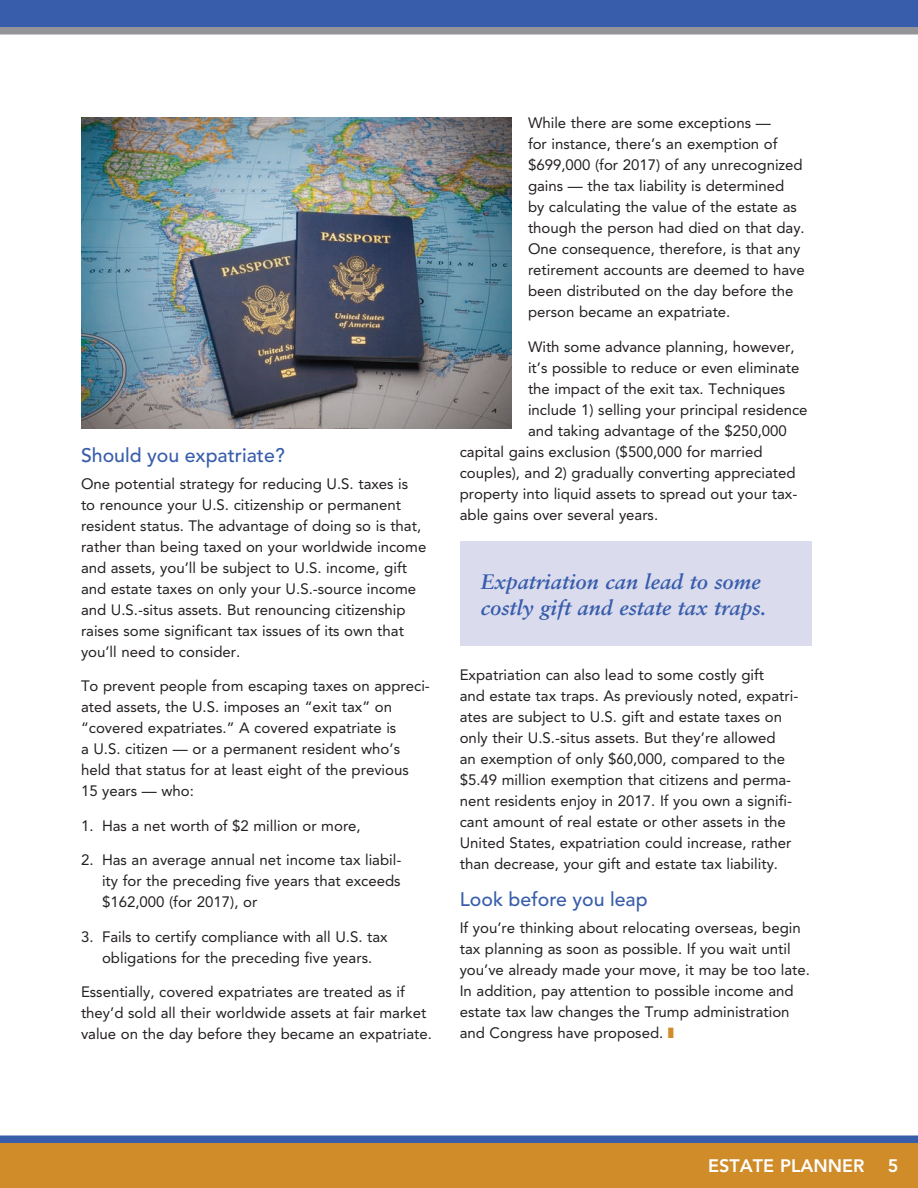
<style>
.page{position:relative;width:918px;height:1188px;background:#fff}
.page>*{position:absolute;margin:0;border:0;box-sizing:border-box;transform-origin:0 0}
.t1{font:italic 700 21px/25.2px "Sabon LT Std";color:#385dab}
.t2{font:500 19.5px "Avenir LT Std";color:#385dab}
.t3{font:800 18px "Avenir LT Std";color:#fff}
.t4{font:15px/21px "Avenir LT Std";color:#231f20}
.s1{color:#d08c29}
</style>
<div class="page">
<div style="left:0;top:0;width:918px;height:27px;background:#385dab"></div>
<div style="left:0;top:27px;width:918px;height:7px;background:#939598"></div>
<div style="left:0;top:1136px;width:918px;height:7px;background:#385dab"></div>
<div style="left:0;top:1143px;width:918px;height:45px;background:#d08c29"></div>
<div style="left:460px;top:542px;width:352px;height:104px;background:#dadcee"></div>
<img style="left:81px;top:117px;width:431px;height:311px">
<h2 class="t2" style="left:81px;top:444px;width:205px">Should you expatriate?</h2>
<p class="t4" style="left:81px;top:473px;width:347px">One potential strategy for reducing U.S. taxes is<br>to renounce your U.S. citizenship or permanent resident status. The advantage of doing so is that, rather than being taxed on your worldwide income and assets, you’ll be subject to U.S. income, gift and estate taxes on only your U.S.-source income and U.S.-situs assets. But renouncing citizenship raises some significant tax issues of its own that you’ll need to consider.</p>
<p class="t4" style="left:81px;top:676px;width:350px">To prevent people from escaping taxes on appreci&shy;ated assets, the U.S. imposes an “exit tax” on “covered expatriates.” A covered expatriate is<br>a U.S. citizen — or a permanent resident who’s held that status for at least eight of the previous<br>15 years — who:</p>
<p class="t4" style="left:81px;top:815px;width:281px">1. Has a net worth of $2 million or more,</p>
<p class="t4" style="left:102px;top:850px;width:301px;text-align:justify;text-indent:-21px">2. Has an average annual net income tax liabil&shy;ity for the preceding five years that exceeds $162,000 (for 2017), or</p>
<p class="t4" style="left:81px;top:926px;width:308px;text-align:center">3. Fails to certify compliance with all U.S. tax obligations for the preceding five years.</p>
<p class="t4" style="left:81px;top:982px;width:353px">Essentially, covered expatriates are treated as if they’d sold all their worldwide assets at fair market value on the day before they became an expatriate.</p>
<p class="t4" style="left:528px;top:113px;width:278px">While there are some exceptions —<br>for instance, there’s an exemption of $699,000 (for 2017) of any unrecognized gains — the tax liability is determined<br>by calculating the value of the estate as though the person had died on that day.<br>One consequence, therefore, is that any retirement accounts are deemed to have been distributed on the day before the person became an expatriate.</p>
<p class="t4" style="left:528px;top:336px;width:268px">With some advance planning, however,</p>
<p class="t4" style="left:528px;top:357px;width:273px">it’s possible to reduce or even eliminate</p>
<p class="t4" style="left:528px;top:378px;width:259px">the impact of the exit tax. Techniques</p>
<p class="t4" style="left:528px;top:399px;width:281px">include 1) selling your principal residence</p>
<p class="t4" style="left:528px;top:420px;width:260px">and taking advantage of the $250,000</p>
<p class="t4" style="left:460px;top:441px;width:304px">capital gains exclusion ($500,000 for married</p>
<p class="t4" style="left:460px;top:462px;width:337px">couples), and 2) gradually converting appreciated</p>
<p class="t4" style="left:460px;top:483px;width:339px">property into liquid assets to spread out your tax-</p>
<p class="t4" style="left:460px;top:504px;width:200px">able gains over several years.</p>
<h1 class="t1" style="left:481px;top:569px;width:287px">Expatriation can lead to some costly gift and estate tax traps.</h1>
<p class="t4" style="left:460px;top:665px;width:340px">Expatriation can also lead to some costly gift<br>and estate tax traps. As previously noted, expatri&shy;ates are subject to U.S. gift and estate taxes on only their U.S.-situs assets. But they’re allowed<br>an exemption of only $60,000, compared to the $5.49 million exemption that citizens and perma&shy;nent residents enjoy in 2017. If you own a signifi&shy;cant amount of real estate or other assets in the United States, expatriation could increase, rather than decrease, your gift and estate tax liability.</p>
<h2 class="t2" style="left:460px;top:888px;width:189px">Look before you leap</h2>
<p class="t4" style="left:460px;top:918px;width:352px">If you’re thinking about relocating overseas, begin tax planning as soon as possible. If you wait until you’ve already made your move, it may be too late.<br>In addition, pay attention to possible income and estate tax law changes the Trump administration and Congress have proposed. <span class="s1">❚</span></p>
<p class="t3" style="left:708px;top:1155px;width:158px">ESTATE PLANNER</p>
<p class="t3" style="left:888px;top:1155px;width:12px">5</p>
</div>
